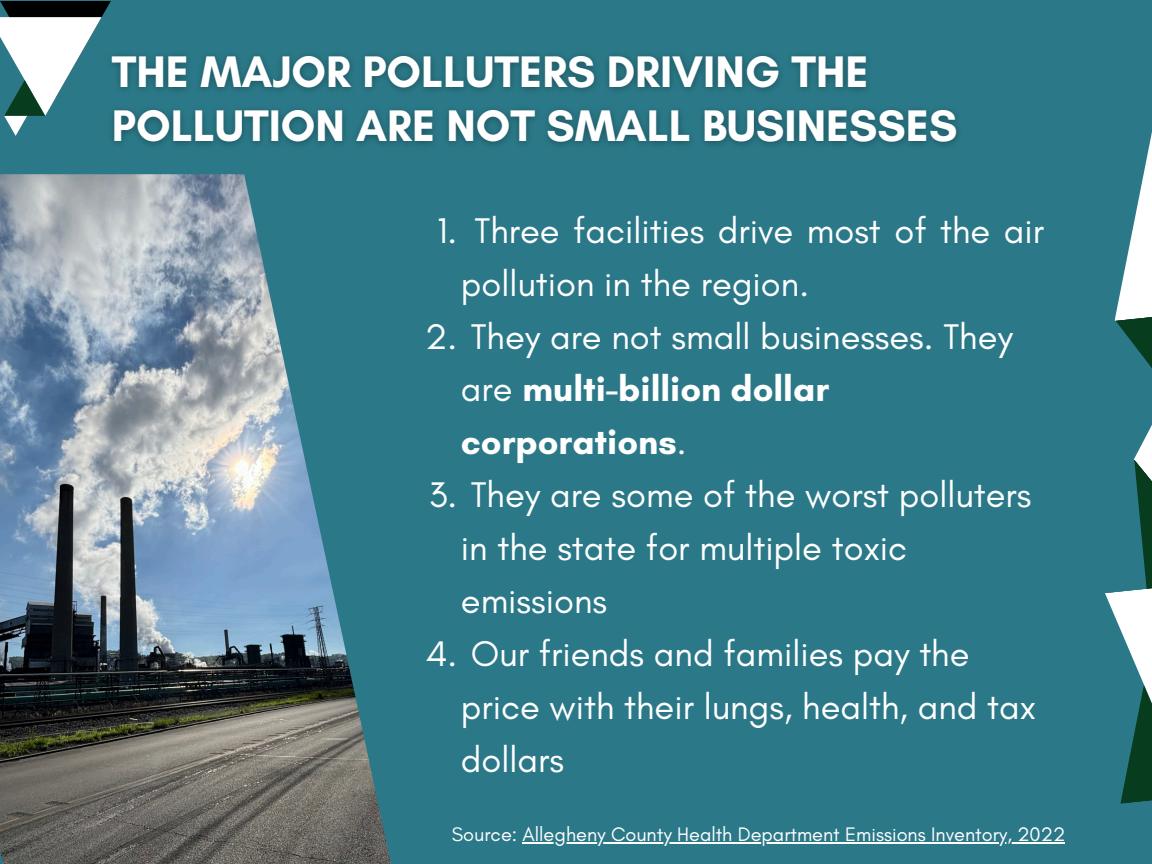
<style>
.page{position:relative;width:1152px;height:864px;background:#2b7988}
.page>*{position:absolute;margin:0;border:0;box-sizing:border-box;transform-origin:0 0}
.t1{font:700 45px/54px "Glacial Indifference";color:#fff}
.t2{font:36.3px/52.8px "Glacial Indifference";color:#fff}
.t3{font:19.95px "Glacial Indifference";color:#fff}
.s1{font-weight:700}
</style>
<div class="page">
<svg style="left:0;top:1px;width:111px;height:16px;background:#030a0b"></svg>
<svg style="left:0;top:17px;width:102px;height:99px;fill:#fff"></svg>
<svg style="left:4px;top:80px;width:41px;height:36px"></svg>
<svg style="left:4px;top:116px;width:23px;height:20px"></svg>
<svg style="left:1105px;top:132px;width:47px;height:672px"></svg>
<img style="left:0;top:174px;width:391px;height:690px">
<hr style="left:523px;top:842px;width:542px;height:1px;background:#fff">
<p class="t1" style="left:112px;top:44px;width:847px">THE MAJOR POLLUTERS DRIVING THE<br>POLLUTION ARE NOT SMALL BUSINESSES</p>
<p class="t2" style="left:461px;top:204px;width:585px;text-indent:-24px">1. Three facilities drive most of the air pollution in the region.</p>
<p class="t2" style="left:461px;top:309px;width:554px;text-indent:-36px">2. They are not small businesses. They are <span class="s1">multi-billion dollar corporations</span>.</p>
<p class="t2" style="left:461px;top:468px;width:572px;text-indent:-32px">3. They are some of the worst polluters in the state for multiple toxic emissions</p>
<p class="t2" style="left:461px;top:627px;width:577px;text-indent:-35px">4. Our friends and families pay the price with their lungs, health, and tax dollars</p>
<p class="t3" style="left:452px;top:822px;width:615px">Source: Allegheny County Health Department Emissions Inventory, 2022</p>
</div>
